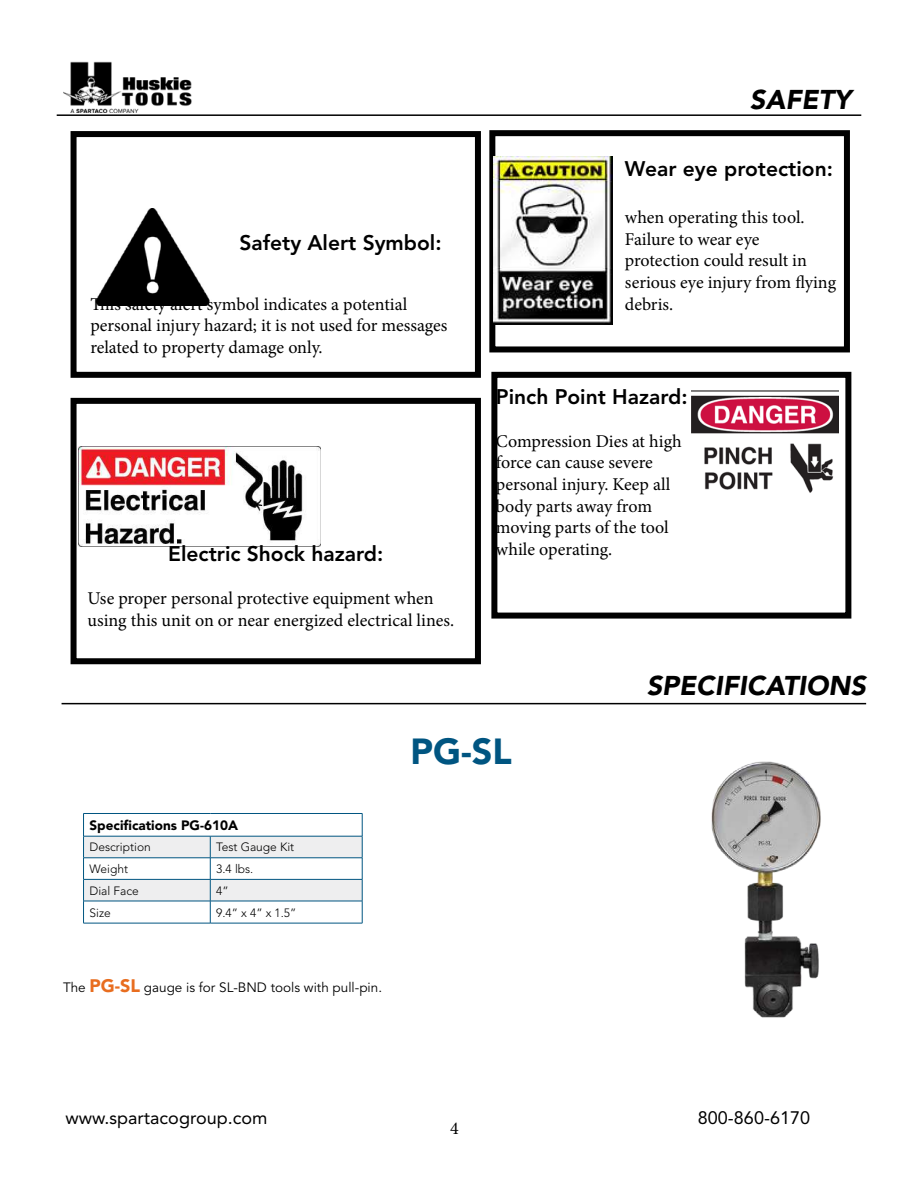
<style>
.page{position:relative;width:918px;height:1188px;background:#fff}
.page>*{position:absolute;margin:0;border:0;box-sizing:border-box;transform-origin:0 0}
.t1{font:900 36px "Avenir";color:#005581}
.t2{font:italic 900 27px "Avenir";color:#000}
.t3{font:800 21px "Avenir";color:#000}
.t4{font:18px/21.6px "Minion Pro";color:#000}
.t5{font:18px "Avenir";color:#000}
.t6{font:13.5px "Avenir";color:#000}
.t7{font:900 13.5px "Avenir";color:#000}
.t8{font:300 12px "Avenir";color:#000}
.s1{font-weight:900;font-size:18px;color:#e86d1f}
</style>
<div class="page">
<img style="left:63px;top:61px;width:129px;height:52px">
<hr style="left:57px;top:114px;width:804px;height:2px;background:#000">
<div style="left:71px;top:131px;width:410px;height:247px;border:6px solid #000"></div>
<div style="left:489px;top:130px;width:361px;height:222px;border:6px solid #000"></div>
<div style="left:491px;top:372px;width:360px;height:247px;border:6px solid #000"></div>
<div style="left:71px;top:398px;width:410px;height:266px;border:6px solid #000"></div>
<img style="left:95px;top:208px;width:115px;height:97px">
<img style="left:493px;top:157px;width:119px;height:168px">
<img style="left:78px;top:446px;width:243px;height:100px">
<img style="left:691px;top:391px;width:148px;height:102px">
<hr style="left:62px;top:703px;width:804px;height:1px;background:#000">
<hr style="left:83px;top:923px;width:127px;height:1px;background:#005581">
<hr style="left:210px;top:923px;width:152px;height:1px;background:#005581">
<hr style="left:83px;top:813px;width:127px;height:1px;background:#005581">
<hr style="left:210px;top:813px;width:152px;height:1px;background:#005581">
<svg style="left:83px;top:814px;width:280px;height:109px"></svg>
<hr style="left:83px;top:836px;width:127px;height:1px;background:#005581">
<hr style="left:210px;top:836px;width:152px;height:1px;background:#005581">
<img style="left:711px;top:761px;width:110px;height:257px">
<p class="t3" style="left:239px;top:234px;width:204px">Safety Alert Symbol:</p>
<p class="t4" style="left:90px;top:295px;width:359px">This safety alert symbol indicates a potential personal injury hazard; it is not used for messages related to property damage only.</p>
<p class="t3" style="left:168px;top:545px;width:217px">Electric Shock hazard:</p>
<p class="t4" style="left:88px;top:589px;width:368px">Use proper personal protective equipment when using this unit on or near energized electrical lines.</p>
<h2 class="t2" style="left:750px;top:84px;width:103px">SAFETY</h2>
<p class="t3" style="left:625px;top:160px;width:210px">Wear eye protection:</p>
<p class="t4" style="left:625px;top:208px;width:213px">when operating this tool.<br>Failure to wear eye protection could result in serious eye injury from flying debris.</p>
<p class="t3" style="left:496px;top:387px;width:193px">Pinch Point Hazard:</p>
<p class="t4" style="left:496px;top:432px;width:187px">Compression Dies at high force can cause severe personal injury. Keep all body parts away from moving parts of the tool while operating.</p>
<h2 class="t2" style="left:647px;top:670px;width:221px">SPECIFICATIONS</h2>
<p class="t7" style="left:90px;top:820px;width:150px">Specifications PG-610A</p>
<p class="t8" style="left:90px;top:842px;width:63px">Description</p>
<p class="t8" style="left:216px;top:842px;width:80px">Test Gauge Kit</p>
<p class="t8" style="left:90px;top:864px;width:40px">Weight</p>
<p class="t8" style="left:216px;top:864px;width:39px">3.4 lbs.</p>
<p class="t8" style="left:90px;top:886px;width:51px">Dial Face</p>
<p class="t8" style="left:216px;top:886px;width:14px">4”</p>
<p class="t8" style="left:90px;top:907px;width:23px">Size</p>
<p class="t8" style="left:216px;top:907px;width:82px">9.4” x 4” x 1.5”</p>
<p class="t6" style="left:63px;top:981px;width:321px">The <span class="s1">PG-SL</span> gauge is for SL-BND tools with pull-pin.</p>
<h1 class="t1" style="left:410px;top:737px;width:103px">PG-SL</h1>
<p class="t5" style="left:66px;top:1111px;width:203px">www.spartacogroup.com</p>
<p class="t5" style="left:698px;top:1111px;width:114px">800-860-6170</p>
<p class="t4" style="left:450px;top:1119px;width:10px">4</p>
</div>
